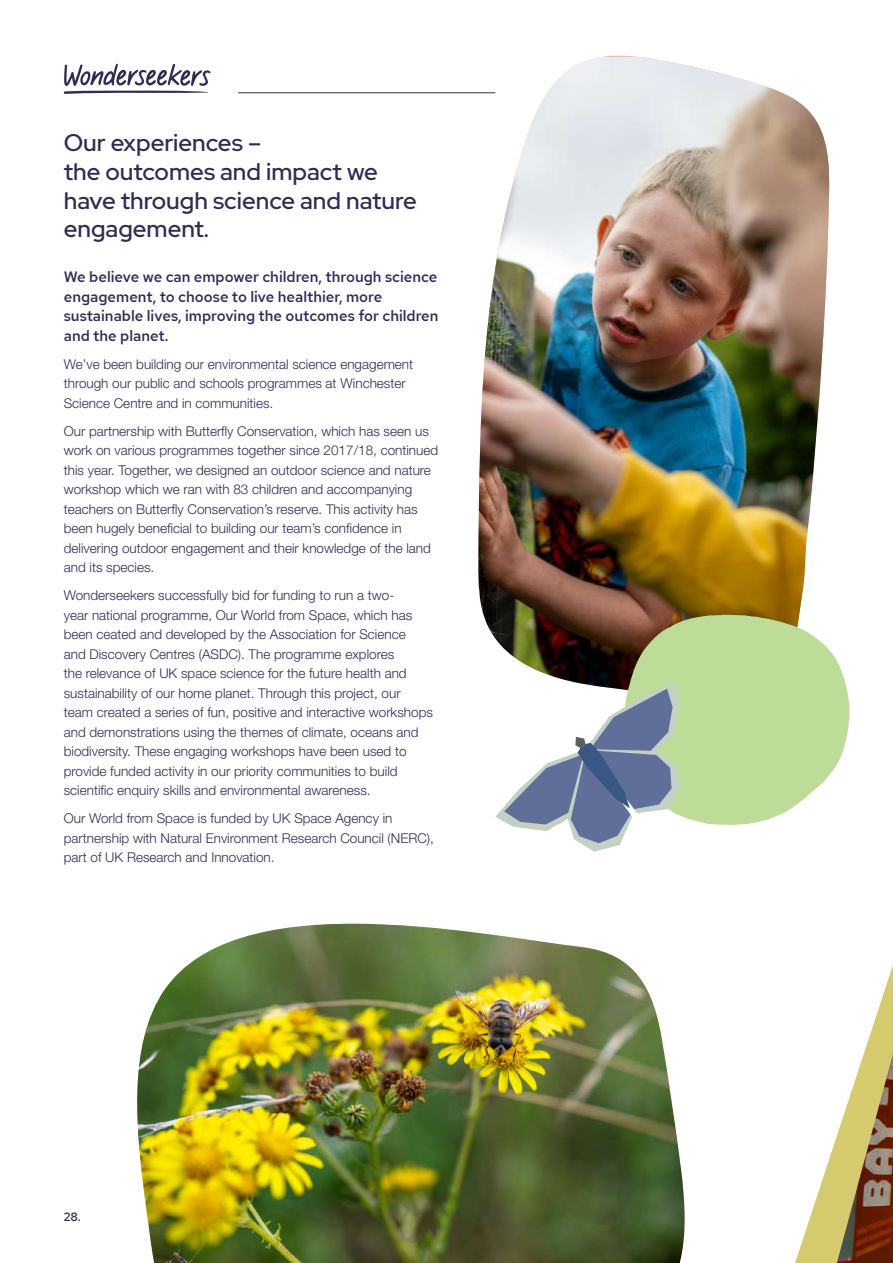
<style>
.page{position:relative;width:893px;height:1263px;background:#fff}
.page>*{position:absolute;margin:0;border:0;box-sizing:border-box;transform-origin:0 0}
.t1{font:500 24px/28.8px "Red Hat Display";color:#322b52}
.t2{font:500 15px/19.5px "Red Hat Text";color:#322b52}
.t3{font:300 13.5px/19.5px "Helvetica Neue LT Std";color:#322b52}
.t4{font:500 12px "Red Hat Text";color:#322a51}
</style>
<div class="page">
<img style="left:137px;top:924px;width:548px;height:339px">
<img style="left:478px;top:57px;width:352px;height:625px">
<svg style="left:625px;top:615px;width:225px;height:210px;background:#bfd69c"></svg>
<svg style="left:795px;top:965px;width:98px;height:298px"></svg>
<img style="left:837px;top:1054px;width:56px;height:209px">
<svg style="left:495px;top:682px;width:186px;height:170px"></svg>
<svg style="left:64px;top:64px;width:147px;height:30px"></svg>
<hr style="left:238px;top:92px;width:257px;height:1px;background:#322a51">
<h1 class="t1" style="left:64px;top:128px;width:355px">Our experiences –<br>the outcomes and impact we have through science and nature engagement.</h1>
<p class="t2" style="left:64px;top:267px;width:376px">We believe we can empower children, through science engagement, to choose to live healthier, more sustainable lives, improving the outcomes for children and the planet.</p>
<p class="t3" style="left:64px;top:354px;width:351px">We’ve been building our environmental science engagement through our public and schools programmes at Winchester<br>Science Centre and in communities.</p>
<p class="t3" style="left:64px;top:421px;width:376px">Our partnership with Butterfly Conservation, which has seen us work on various programmes together since 2017/18, continued this year. Together, we designed an outdoor science and nature workshop which we ran with 83 children and accompanying teachers on Butterfly Conservation’s reserve. This activity has been hugely beneficial to building our team’s confidence in delivering outdoor engagement and their knowledge of the land and its species.</p>
<p class="t3" style="left:64px;top:586px;width:371px">Wonderseekers successfully bid for funding to run a two-<br>year national programme, Our World from Space, which has been ceated and developed by the Association for Science<br>and Discovery Centres (ASDC). The programme explores<br>the relevance of UK space science for the future health and sustainability of our home planet. Through this project, our team created a series of fun, positive and interactive workshops and demonstrations using the themes of climate, oceans and biodiversity. These engaging workshops have been used to provide funded activity in our priority communities to build scientific enquiry skills and environmental awareness.</p>
<p class="t3" style="left:64px;top:809px;width:372px">Our World from Space is funded by UK Space Agency in partnership with Natural Environment Research Council (NERC), part of UK Research and Innovation.</p>
<p class="t4" style="left:64px;top:1208px;width:18px">28.</p>
</div>
